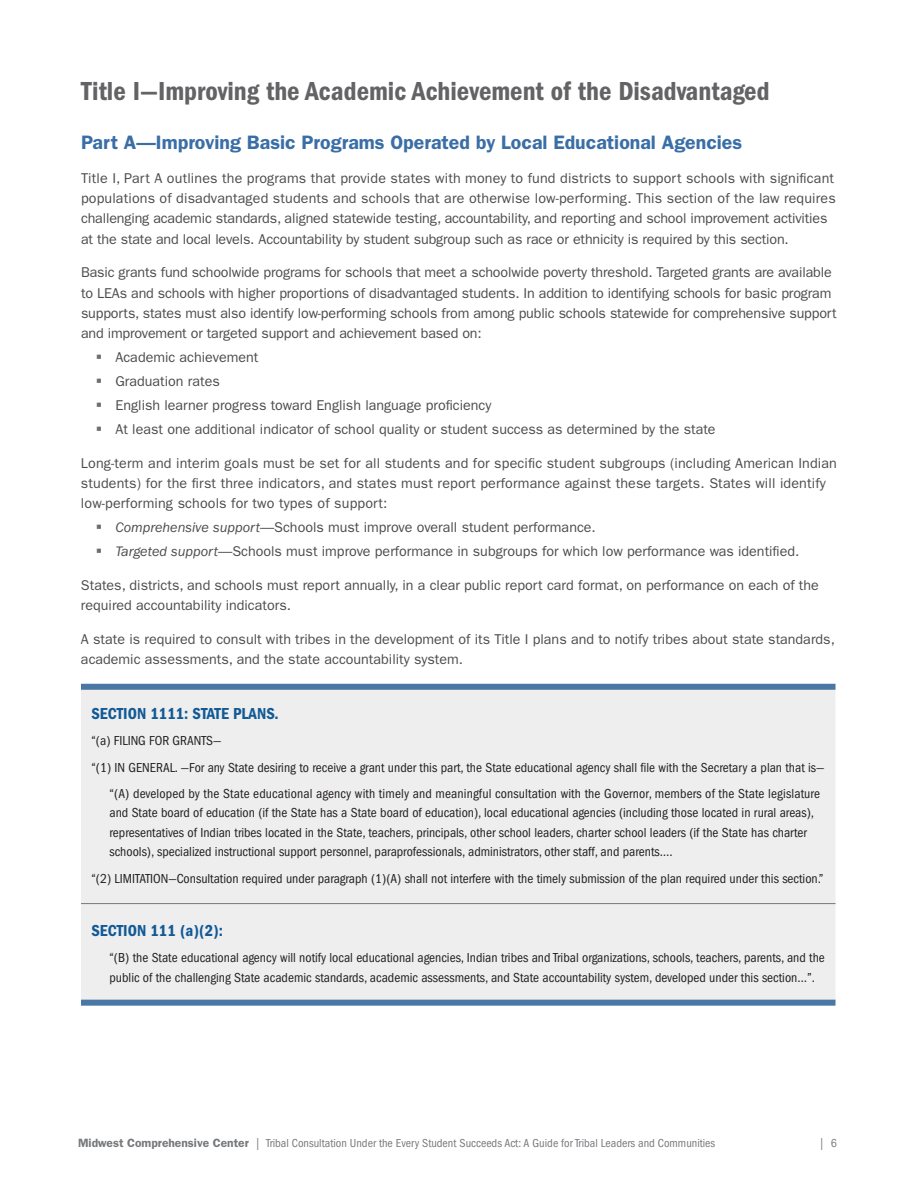
<style>
.page{position:relative;width:918px;height:1188px;background:#fff}
.page>*{position:absolute;margin:0;border:0;box-sizing:border-box;transform-origin:0 0}
.t1{font:27px "ITC Franklin Gothic Std Dm Cd";color:#636366}
.t2{font:600 19.5px "ITC Franklin Gothic Std";color:#3a6ea6}
.t3{font:16.5px "ITC Franklin Gothic Std Dm Cd";color:#125a96}
.t4{font:14.25px/20.2px "ITC Franklin Gothic Std";color:#4b4c4d}
.t5{font:condensed 13.5px/19.5px "ITC Franklin Gothic Std";color:#231f20}
.t6{font:condensed 12px "ITC Franklin Gothic Std";color:#76787b}
.s1{color:#6c6d70}
.s2{font-style:italic}
.s3{font-weight:600;font-stretch:normal}
</style>
<div class="page">
<div style="left:81px;top:690px;width:755px;height:310px;background:#eeeeef"></div>
<div style="left:81px;top:684px;width:755px;height:6px;background:#4a77a4"></div>
<div style="left:81px;top:1000px;width:755px;height:6px;background:#4a77a4"></div>
<hr style="left:81px;top:903px;width:755px;height:1px;background:#76787b">
<h3 class="t1" style="left:81px;top:75px;width:690px">Title I—Improving the Academic Achievement of the Disadvantaged</h3>
<h4 class="t2" style="left:81px;top:131px;width:663px">Part A—Improving Basic Programs Operated by Local Educational Agencies</h4>
<p class="t4" style="left:81px;top:168px;width:756px">Title I, Part A outlines the programs that provide states with money to fund districts to support schools with significant populations of disadvantaged students and schools that are otherwise low-performing. This section of the law requires challenging academic standards, aligned statewide testing, accountability, and reporting and school improvement activities at the state and local levels. Accountability by student subgroup such as race or ethnicity is required by this section.</p>
<p class="t4" style="left:81px;top:262px;width:757px">Basic grants fund schoolwide programs for schools that meet a schoolwide poverty threshold. Targeted grants are available to LEAs and schools with higher proportions of disadvantaged students. In addition to identifying schools for basic program supports, states must also identify low-performing schools from among public schools statewide for comprehensive support and improvement or targeted support and achievement based on:</p>
<p class="t4" style="left:96px;top:347px;width:164px"><span class="s1">▪</span> Academic achievement</p>
<p class="t4" style="left:96px;top:371px;width:125px"><span class="s1">▪</span> Graduation rates</p>
<p class="t4" style="left:96px;top:395px;width:397px"><span class="s1">▪</span> English learner progress toward English language proficiency</p>
<p class="t4" style="left:96px;top:419px;width:621px"><span class="s1">▪</span> At least one additional indicator of school quality or student success as determined by the state</p>
<p class="t4" style="left:81px;top:453px;width:758px">Long-term and interim goals must be set for all students and for specific student subgroups (including American Indian students) for the first three indicators, and states must report performance against these targets. States will identify low-performing schools for two types of support:</p>
<p class="t4" style="left:96px;top:517px;width:501px"><span class="s1">▪</span> <span class="s2">Comprehensive support</span>—Schools must improve overall student performance.</p>
<p class="t4" style="left:96px;top:541px;width:705px"><span class="s1">▪</span> <span class="s2">Targeted support</span>—Schools must improve performance in subgroups for which low performance was identified.</p>
<p class="t4" style="left:81px;top:575px;width:739px">States, districts, and schools must report annually, in a clear public report card format, on performance on each of the required accountability indicators.</p>
<p class="t4" style="left:81px;top:629px;width:755px">A state is required to consult with tribes in the development of its Title I plans and to notify tribes about state standards, academic assessments, and the state accountability system.</p>
<h5 class="t3" style="left:92px;top:704px;width:189px">SECTION 1111: STATE PLANS.</h5>
<p class="t5" style="left:92px;top:731px;width:131px">‘‘(a) FILING FOR GRANTS—</p>
<p class="t5" style="left:92px;top:757px;width:735px">‘‘(1) IN GENERAL. —For any State desiring to receive a grant under this part, the State educational agency shall file with the Secretary a plan that is—</p>
<p class="t5" style="left:109px;top:784px;width:712px">“(A) developed by the State educational agency with timely and meaningful consultation with the Governor, members of the State legislature and State board of education (if the State has a State board of education), local educational agencies (including those located in rural areas), representatives of Indian tribes located in the State, teachers, principals, other school leaders, charter school leaders (if the State has charter schools), specialized instructional support personnel, paraprofessionals, administrators, other staff, and parents….</p>
<p class="t5" style="left:92px;top:868px;width:734px">‘‘(2) LIMITATION—Consultation required under paragraph (1)(A) shall not interfere with the timely submission of the plan required under this section.”</p>
<h5 class="t3" style="left:92px;top:921px;width:133px">SECTION 111 (a)(2):</h5>
<p class="t5" style="left:110px;top:948px;width:717px">‘‘(B) the State educational agency will notify local educational agencies, Indian tribes and Tribal organizations, schools, teachers, parents, and the public of the challenging State academic standards, academic assessments, and State accountability system, developed under this section…”.</p>
<p class="t6" style="left:78px;top:1137px;width:639px"><span class="s3">Midwest Comprehensive Center</span> | Tribal Consultation Under the Every Student Succeeds Act: A Guide for Tribal Leaders and Communities</p>
<p class="t6" style="left:819px;top:1137px;width:20px">| 6</p>
</div>
